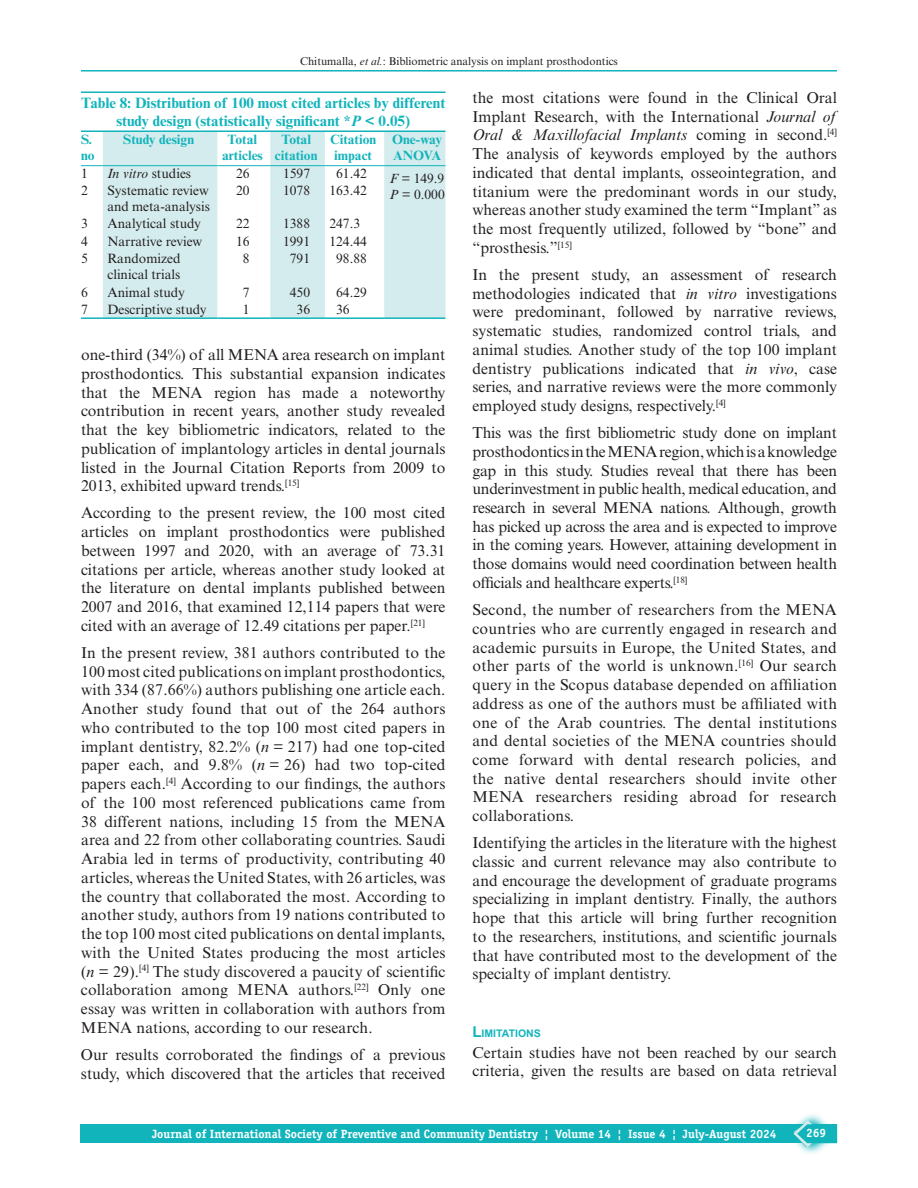
<style>
.page{position:relative;width:918px;height:1188px;background:#fff}
.page>*{position:absolute;margin:0;border:0;box-sizing:border-box;transform-origin:0 0}
.t1{font:15.75px/18.8px "Times New Roman MT Std";color:#231f20;text-align:justify}
.t2{font:700 15px/18px "Times New Roman MT Std";color:#11b4bb;text-align:center}
.t3{font:13.5px/16.5px "Times New Roman MT Std";color:#231f20}
.t4{font:700 13.5px/16.5px "Times New Roman MT Std";color:#11b4bb;text-align:center}
.t5{font:italic 13.5px "Times New Roman MT Std";color:#231f20}
.t6{font:700 12px "Officina Serif";color:#fff}
.t7{font:11.25px "Times New Roman MT Std";color:#231f20}
.t8{font:700 10.5px "Arial MT Std";color:#11b4bb}
.s1{font-style:italic}
.s2{font-style:normal}
.s3{font-size:15px}
</style>
<div class="page">
<div style="left:81px;top:1124px;width:756px;height:19px;background:#11b4bb"></div>
<svg style="left:799px;top:1114px;width:25px;height:40px"></svg>
<svg style="left:793px;top:1120px;width:44px;height:27px"></svg>
<hr style="left:81px;top:70px;width:756px;height:2px;background:#11b4bb">
<hr style="left:81px;top:92px;width:365px;height:1px;background:#11b4bb">
<hr style="left:81px;top:130px;width:365px;height:2px;background:#11b4bb">
<svg style="left:103px;top:132px;width:343px;height:185px;fill:#d5ecee"></svg>
<svg style="left:81px;top:165px;width:22px;height:1px"></svg>
<hr style="left:103px;top:165px;width:114px;height:1px;background:#11b4bb">
<hr style="left:217px;top:165px;width:53px;height:1px;background:#11b4bb">
<hr style="left:270px;top:165px;width:55px;height:1px;background:#11b4bb">
<hr style="left:325px;top:165px;width:59px;height:1px;background:#11b4bb">
<hr style="left:384px;top:165px;width:62px;height:1px;background:#11b4bb">
<hr style="left:384px;top:317px;width:62px;height:2px;background:#11b4bb">
<hr style="left:81px;top:317px;width:22px;height:2px;background:#11b4bb">
<hr style="left:103px;top:317px;width:114px;height:2px;background:#11b4bb">
<hr style="left:217px;top:317px;width:53px;height:2px;background:#11b4bb">
<hr style="left:270px;top:317px;width:55px;height:2px;background:#11b4bb">
<hr style="left:325px;top:317px;width:59px;height:2px;background:#11b4bb">
<p class="t7" style="left:300px;top:54px;width:319px">Chitumalla, <span class="s1">et al.</span>: Bibliometric analysis on implant prosthodontics</p>
<p class="t2" style="left:81px;top:94px;width:366px">Table 8: Distribution of 100 most cited articles by different study design (statistically significant *<span class="s1">P</span> &lt; 0.05)</p>
<p class="t4" style="left:81px;top:131px;width:15px;text-align:left">S. no</p>
<p class="t4" style="left:123px;top:131px;width:72px">Study design</p>
<p class="t4" style="left:222px;top:131px;width:42px">Total articles</p>
<p class="t4" style="left:275px;top:131px;width:44px">Total citation</p>
<p class="t4" style="left:330px;top:131px;width:48px">Citation impact</p>
<p class="t4" style="left:392px;top:131px;width:52px;text-align:left">One-way<br>ANOVA</p>
<p class="t3" style="left:81px;top:165px;width:8px">1</p>
<p class="t5" style="left:107px;top:165px;width:85px">In vitro <span class="s2">studies</span></p>
<p class="t3" style="left:236px;top:165px;width:15px">26</p>
<p class="t3" style="left:283px;top:165px;width:28px">1597</p>
<p class="t3" style="left:336px;top:165px;width:32px">61.42</p>
<p class="t3" style="left:389px;top:170px;width:57px"><span class="s1">F</span> = 149.9<br><span class="s1">P</span> = 0.000</p>
<p class="t3" style="left:81px;top:182px;width:8px">2</p>
<p class="t3" style="left:107px;top:182px;width:104px">Systematic review and meta-analysis</p>
<p class="t3" style="left:236px;top:182px;width:15px">20</p>
<p class="t3" style="left:283px;top:182px;width:28px">1078</p>
<p class="t3" style="left:329px;top:182px;width:39px">163.42</p>
<p class="t3" style="left:81px;top:216px;width:8px">3</p>
<p class="t3" style="left:107px;top:216px;width:95px">Analytical study</p>
<p class="t3" style="left:236px;top:216px;width:15px">22</p>
<p class="t3" style="left:283px;top:216px;width:28px">1388</p>
<p class="t3" style="left:329px;top:216px;width:32px">247.3</p>
<p class="t3" style="left:81px;top:233px;width:8px">4</p>
<p class="t3" style="left:107px;top:233px;width:96px">Narrative review</p>
<p class="t3" style="left:236px;top:233px;width:15px">16</p>
<p class="t3" style="left:283px;top:233px;width:28px">1991</p>
<p class="t3" style="left:329px;top:233px;width:39px">124.44</p>
<p class="t3" style="left:81px;top:250px;width:8px">5</p>
<p class="t3" style="left:107px;top:250px;width:75px">Randomized clinical trials</p>
<p class="t3" style="left:243px;top:250px;width:8px">8</p>
<p class="t3" style="left:290px;top:250px;width:22px">791</p>
<p class="t3" style="left:336px;top:250px;width:32px">98.88</p>
<p class="t3" style="left:81px;top:284px;width:8px">6</p>
<p class="t3" style="left:107px;top:284px;width:79px">Animal study</p>
<p class="t3" style="left:243px;top:284px;width:8px">7</p>
<p class="t3" style="left:290px;top:284px;width:22px">450</p>
<p class="t3" style="left:336px;top:284px;width:32px">64.29</p>
<p class="t3" style="left:81px;top:301px;width:8px">7</p>
<p class="t3" style="left:107px;top:301px;width:101px">Descriptive study</p>
<p class="t3" style="left:243px;top:301px;width:8px">1</p>
<p class="t3" style="left:297px;top:301px;width:15px">36</p>
<p class="t3" style="left:336px;top:301px;width:15px">36</p>
<p class="t1" style="left:81px;top:346px;width:366px">one-third (34%) of all MENA area research on implant prosthodontics. This substantial expansion indicates that the MENA region has made a noteworthy contribution in recent years, another study revealed that the key bibliometric indicators, related to the publication of implantology articles in dental journals listed in the Journal Citation Reports from 2009 to 2013, exhibited upward trends.<sup>[15]</sup></p>
<p class="t1" style="left:81px;top:504px;width:366px">According to the present review, the 100 most cited articles on implant prosthodontics were published between 1997 and 2020, with an average of 73.31 citations per article, whereas another study looked at the literature on dental implants published between 2007 and 2016, that examined 12,114 papers that were cited with an average of 12.49 citations per paper.<sup>[21]</sup></p>
<p class="t1" style="left:81px;top:643px;width:366px">In the present review, 381 authors contributed to the 100 most cited publications on implant prosthodontics, with 334 (87.66%) authors publishing one article each.<br>Another study found that out of the 264 authors who contributed to the top 100 most cited papers in implant dentistry, 82.2% (<span class="s1">n</span> = 217) had one top-cited paper each, and 9.8% (<span class="s1">n</span> = 26) had two top-cited papers each.<sup>[4]</sup> According to our findings, the authors of the 100 most referenced publications came from 38 different nations, including 15 from the MENA area and 22 from other collaborating countries. Saudi Arabia led in terms of productivity, contributing 40 articles, whereas the United States, with 26 articles, was the country that collaborated the most. According to another study, authors from 19 nations contributed to the top 100 most cited publications on dental implants, with the United States producing the most articles (<span class="s1">n</span> = 29).<sup>[4]</sup> The study discovered a paucity of scientific collaboration among MENA authors.<sup>[22]</sup> Only one essay was written in collaboration with authors from MENA nations, according to our research.</p>
<p class="t1" style="left:81px;top:1045px;width:366px">Our results corroborated the findings of a previous study, which discovered that the articles that received</p>
<p class="t1" style="left:472px;top:88px;width:366px">the most citations were found in the Clinical Oral Implant Research, with the International <span class="s1">Journal of Oral &amp; Maxillofacial Implants</span> coming in second.<sup>[4] </sup>The analysis of keywords employed by the authors indicated that dental implants, osseointegration, and titanium were the predominant words in our study, whereas another study examined the term “Implant” as the most frequently utilized, followed by “bone” and “prosthesis.”<sup>[15]</sup></p>
<p class="t1" style="left:472px;top:265px;width:366px">In the present study, an assessment of research methodologies indicated that <span class="s1">in vitro</span> investigations were predominant, followed by narrative reviews, systematic studies, randomized control trials, and animal studies. Another study of the top 100 implant dentistry publications indicated that <span class="s1">in vivo</span>, case series, and narrative reviews were the more commonly employed study designs, respectively.<sup>[4]</sup></p>
<p class="t1" style="left:472px;top:423px;width:366px">This was the first bibliometric study done on implant prosthodontics in the MENA region, which is a knowledge gap in this study. Studies reveal that there has been underinvestment in public health, medical education, and research in several MENA nations. Although, growth has picked up across the area and is expected to improve in the coming years. However, attaining development in those domains would need coordination between health officials and healthcare experts.<sup>[18]</sup></p>
<p class="t1" style="left:472px;top:600px;width:366px">Second, the number of researchers from the MENA countries who are currently engaged in research and academic pursuits in Europe, the United States, and other parts of the world is unknown.<sup>[16]</sup> Our search query in the Scopus database depended on affiliation address as one of the authors must be affiliated with one of the Arab countries. The dental institutions and dental societies of the MENA countries should come forward with dental research policies, and the native dental researchers should invite other MENA researchers residing abroad for research collaborations.</p>
<p class="t1" style="left:472px;top:834px;width:366px">Identifying the articles in the literature with the highest classic and current relevance may also contribute to and encourage the development of graduate programs specializing in implant dentistry. Finally, the authors hope that this article will bring further recognition to the researchers, institutions, and scientific journals that have contributed most to the development of the specialty of implant dentistry.</p>
<p class="t8" style="left:472px;top:1027px;width:70px"><span class="s3">L</span>IMITATIONS</p>
<p class="t1" style="left:472px;top:1043px;width:366px">Certain studies have not been reached by our search criteria, given the results are based on data retrieval</p>
<p class="t6" style="left:152px;top:1126px;width:626px">Journal of International Society of Preventive and Community Dentistry ¦ Volume 14 ¦ Issue 4 ¦ July-August 2024</p>
<p class="t6" style="left:806px;top:1126px;width:22px">269</p>
</div>
